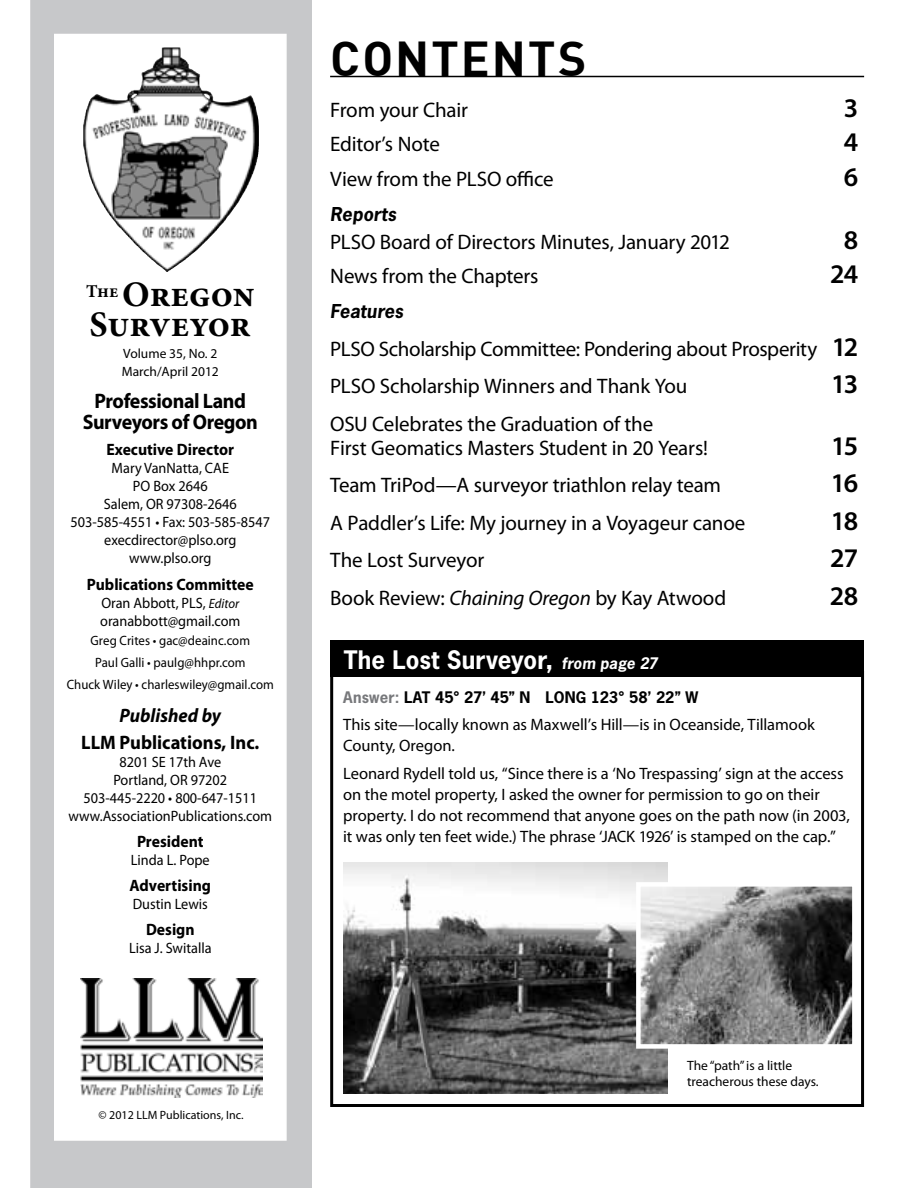
<style>
.page{position:relative;width:918px;height:1188px;background:#fff}
.page>*{position:absolute;margin:0;border:0;box-sizing:border-box;transform-origin:0 0}
.t1{font:700 48px "DIN";letter-spacing:.045em;color:#000}
.t2{font:700 36px/30px "Minion Pro";color:#000}
.t3{font:600 27px "Myriad Pro";letter-spacing:-.055em;color:#000}
.t4{font:700 24px "News Gothic Std";color:#fff}
.t5{font:21px/37.5px "Myriad Pro";letter-spacing:-.01em;color:#000}
.t6{font:700 21px/21px "Myriad Pro";letter-spacing:-.02em;color:#000;text-align:center;scale:.95 1}
.t7{font:700 19.5px "Myriad Pro";color:#000;scale:.95 1}
.t8{font:italic 700 19.5px "Myriad Pro";color:#000;scale:.95 1}
.t9{font:italic 700 18px "News Gothic Std";letter-spacing:.01em;color:#000}
.t10{font:16.5px/21px "Myriad Pro";letter-spacing:-.005em;color:#000}
.t11{font:700 16.5px "Myriad Pro";color:#000;scale:.95 1}
.t12{font:15px/18px "Myriad Pro";color:#000;text-align:center;scale:.95 1}
.t13{font:700 15px "News Gothic Std";letter-spacing:.005em;color:#000}
.t14{font:13.5px/22.2px "Myriad Pro";color:#000;text-align:center;scale:.95 1}
.t15{font:13.5px/18px "Myriad Pro";color:#000}
.t16{font:12px "Myriad Pro";color:#000}
.s1{font-style:italic;font-size:13.5px}
.s2{font-weight:600;font-size:27px}
.s3{font-style:italic}
.s4{font-size:27px}
.s5{font-style:italic;font-size:15px}
.s6{color:#77787b}
</style>
<div class="page">
<div style="left:30px;top:0;width:282px;height:1188px;background:#c7c8ca"></div>
<div style="left:54px;top:34px;width:233px;height:1107px;background:#fff;border:2px solid #fff"></div>
<hr style="left:330px;top:76px;width:534px;height:1px;background:#000">
<img style="left:80px;top:978px;width:183px;height:120px">
<img style="left:83px;top:48px;width:97px;height:127px">
<div style="left:330px;top:671px;width:534px;height:436px;border:3px solid #000"></div>
<div style="left:330px;top:640px;width:534px;height:37px;background:#000"></div>
<img style="left:343px;top:863px;width:324px;height:231px">
<img style="left:641px;top:887px;width:211px;height:157px">
<div style="left:636px;top:882px;width:221px;height:167px;border:4px solid #fff"></div>
<h2 class="t2" style="left:86px;top:279px;width:170px"><sup>The</sup> Oregon<br>Surveyor</h2>
<p class="t15" style="left:122px;top:344px;width:99px">Volume 35, No. 2<br>March/April 2012</p>
<p class="t6" style="left:83px;top:390px;width:186px">Professional Land<br>Surveyors of Oregon</p>
<p class="t11" style="left:107px;top:439px;width:136px">Executive Director</p>
<p class="t12" style="left:71px;top:459px;width:212px">Mary VanNatta, CAE<br>PO Box 2646<br>Salem, OR 97308-2646<br>503-585-4551 • Fax: 503-585-8547 execdirector@plso.org www.plso.org</p>
<p class="t11" style="left:87px;top:573px;width:177px">Publications Committee</p>
<p class="t12" style="left:100px;top:593px;width:149px;text-align:left">Oran Abbott, PLS, <span class="s1">Editor </span>oranabbott@gmail.com</p>
<p class="t14" style="left:67px;top:629px;width:219px">Greg Crites • gac@deainc.com<br>Paul Galli • paulg@hhpr.com<br>Chuck Wiley • charleswiley@gmail.com</p>
<p class="t8" style="left:120px;top:703px;width:108px">Published by</p>
<p class="t7" style="left:81px;top:729px;width:189px">LLM Publications, Inc.</p>
<p class="t12" style="left:68px;top:752px;width:216px">8201 SE 17th Ave<br>Portland, OR 97202<br>503-445-2220 • 800-647-1511 www.AssociationPublications.com</p>
<p class="t11" style="left:137px;top:831px;width:72px">President</p>
<p class="t12" style="left:131px;top:851px;width:85px">Linda L. Pope</p>
<p class="t11" style="left:130px;top:875px;width:87px">Advertising</p>
<p class="t12" style="left:133px;top:895px;width:81px">Dustin Lewis</p>
<p class="t11" style="left:146px;top:919px;width:53px">Design</p>
<p class="t12" style="left:129px;top:939px;width:88px">Lisa J. Switalla</p>
<p class="t16" style="left:99px;top:1108px;width:147px">© 2012 LLM Publications, Inc.</p>
<h1 class="t1" style="left:330px;top:27px;width:258px">CONTENTS</h1>
<p class="t5" style="left:330px;top:91px;width:139px">From your Chair</p>
<p class="t3" style="left:844px;top:91px;width:16px">3</p>
<p class="t5" style="left:330px;top:125px;width:111px">Editor’s Note</p>
<p class="t3" style="left:844px;top:125px;width:16px">4</p>
<p class="t5" style="left:330px;top:160px;width:225px">View from the PLSO office</p>
<p class="t3" style="left:844px;top:160px;width:16px">6</p>
<p class="t9" style="left:330px;top:202px;width:67px">Reports</p>
<p class="t5" style="left:330px;top:223px;width:401px">PLSO Board of Directors Minutes, January 2012</p>
<p class="t3" style="left:844px;top:222px;width:16px">8</p>
<p class="t5" style="left:330px;top:257px;width:210px">News from the Chapters</p>
<p class="t3" style="left:830px;top:257px;width:30px">24</p>
<p class="t9" style="left:330px;top:300px;width:75px">Features</p>
<p class="t5" style="left:330px;top:330px;width:529px">PLSO Scholarship Committee: Pondering about Prosperity <span class="s2">12<br></span>PLSO Scholarship Winners and Thank You</p>
<p class="t3" style="left:831px;top:367px;width:28px">13</p>
<p class="t5" style="left:330px;top:411px;width:379px;line-height:24px">OSU Celebrates the Graduation of the<br>First Geomatics Masters Student in 20 Years!</p>
<p class="t3" style="left:831px;top:429px;width:29px">15</p>
<p class="t5" style="left:330px;top:466px;width:392px">Team TriPod—A surveyor triathlon relay team</p>
<p class="t3" style="left:831px;top:466px;width:29px">16</p>
<p class="t5" style="left:330px;top:504px;width:417px">A Paddler’s Life: My journey in a Voyageur canoe</p>
<p class="t3" style="left:831px;top:504px;width:29px">18</p>
<p class="t5" style="left:330px;top:541px;width:156px">The Lost Surveyor</p>
<p class="t3" style="left:830px;top:541px;width:30px">27</p>
<p class="t5" style="left:330px;top:579px;width:397px">Book Review: <span class="s3">Chaining Oregon</span> by Kay Atwood</p>
<p class="t3" style="left:830px;top:579px;width:30px">28</p>
<p class="t4" style="left:344px;top:644px;width:316px">The Lost Surveyor<span class="s4">,</span> <span class="s5">from page 27</span></p>
<p class="t13" style="left:343px;top:687px;width:357px"><span class="s6">Answer:</span> LAT 45° 27’ 45” N LONG 123° 58’ 22” W</p>
<p class="t10" style="left:343px;top:714px;width:473px">This site—locally known as Maxwell’s Hill—is in Oceanside, Tillamook<br>County, Oregon.</p>
<p class="t10" style="left:343px;top:763px;width:508px">Leonard Rydell told us, “Since there is a ‘No Trespassing’ sign at the access on the motel property, I asked the owner for permission to go on their property. I do not recommend that anyone goes on the path now (in 2003, it was only ten feet wide.) The phrase ‘JACK 1926’ is stamped on the cap.”</p>
<p class="t15" style="left:687px;top:1057px;width:133px;line-height:16.2px">The “path” is a little treacherous these days.</p>
</div>
